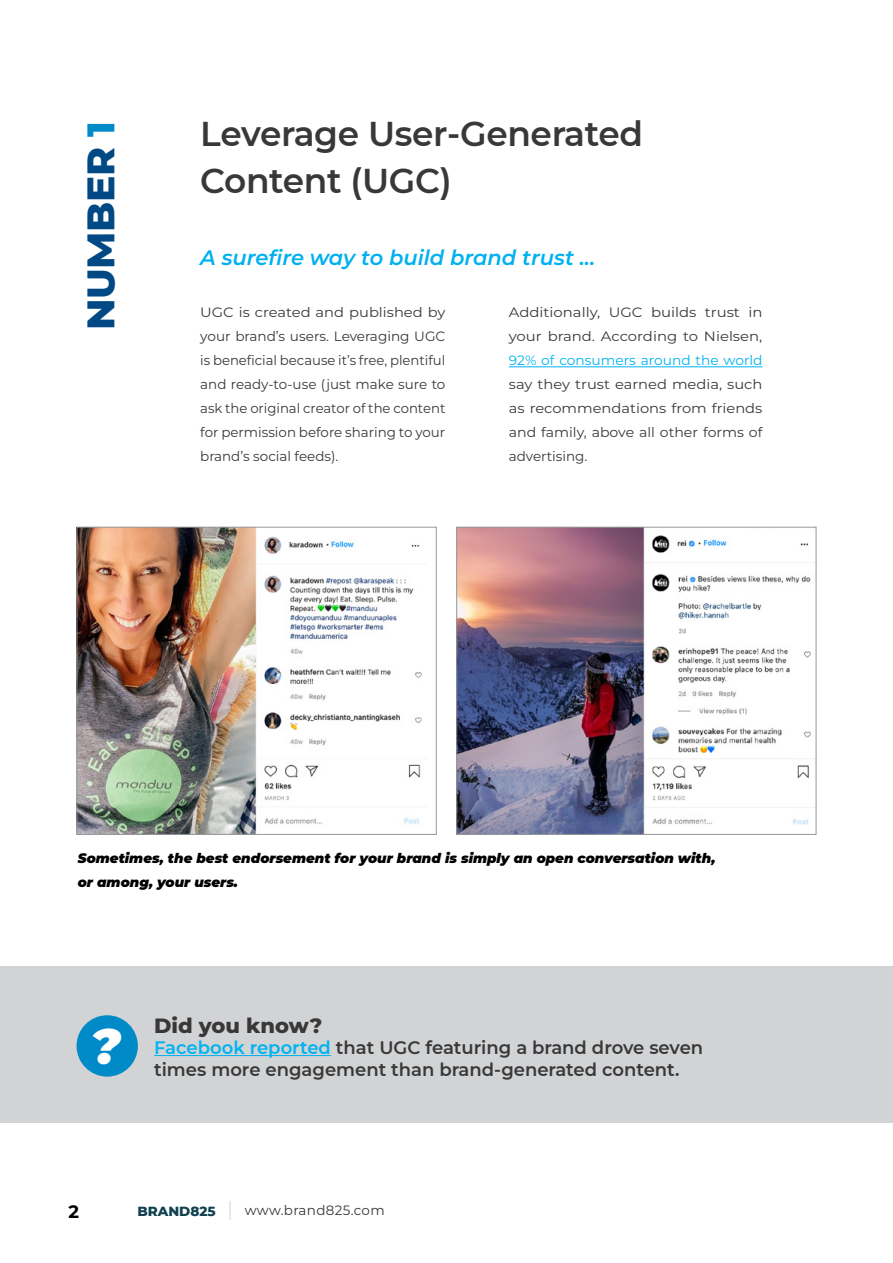
<style>
.page{position:relative;width:893px;height:1263px;background:#fff}
.page>*{position:absolute;margin:0;border:0;box-sizing:border-box;transform-origin:0 0}
.t1{font:italic 900 49.5px "Montserrat";color:#fff}
.t2{font:800 39.15px "Montserrat";letter-spacing:-.01em;color:#004984}
.t3{font:600 34.35px/47.7px "Montserrat";letter-spacing:-.01em;color:#383839}
.t4{font:italic 600 21px "Montserrat";color:#00b0f0}
.t5{font:800 21px "Montserrat";color:#383839}
.t6{font:600 18px "Montserrat";color:#383839}
.t7{font:700 18px "Montserrat";color:#000}
.t8{font:13.5px/24px "Montserrat";color:#383839;text-align:justify;scale:1.09 1}
.t9{font:italic 900 13.5px/24px "Montserrat";color:#000}
.t10{font:13.5px/24px "Montserrat";color:#383839;scale:1.1 1}
.t11{font:13.5px "Montserrat";color:#00b3f0}
.t12{font:13.5px "Montserrat";letter-spacing:.025em;color:#383839}
.t13{font:800 13.5px "Montserrat";color:#12424f}
.s1{color:#008ac8}
.s2{color:#00b3f0}
</style>
<div class="page">
<div style="left:0;top:966px;width:893px;height:156px;background:#d1d3d4"></div>
<div style="left:77px;top:1015px;width:61px;height:61px;background:#008ac8;border-radius:50%"></div>
<img style="left:79px;top:529px;width:343px;height:304px">
<div style="left:77px;top:527px;width:360px;height:308px;border:1px solid #95979a"></div>
<img style="left:458px;top:529px;width:356px;height:304px">
<div style="left:456px;top:527px;width:360px;height:308px;border:1px solid #95979a"></div>
<hr style="left:509px;top:366px;width:253px;height:1px;background:#00b3f0">
<hr style="left:154px;top:1055px;width:177px;height:1px;background:#00b3f0">
<svg style="left:230px;top:1201px;width:1px;height:19px"></svg>
<h2 class="t2" style="left:72px;top:330px;width:211px;rotate:-90deg">NUMBER <span class="s1">1</span></h2>
<h3 class="t3" style="left:200px;top:108px;width:444px">Leverage User-Generated<br>Content (UGC)</h3>
<h3 class="t4" style="left:200px;top:242px;width:396px">A surefire way to build brand trust ...</h3>
<p class="t8" style="left:200px;top:300px;width:226px">UGC is created and published by your brand’s users. Leveraging UGC is beneficial because it’s free, plentiful and ready-to-use (just make sure to ask the original creator of the content for permission before sharing to your brand’s social feeds).</p>
<p class="t10" style="left:509px;top:300px;width:232px">Additionally, UGC builds trust in your brand. According to Nielsen,</p>
<p class="t11" style="left:509px;top:351px;width:255px">92% of consumers around the world</p>
<p class="t8" style="left:509px;top:372px;width:234px">say they trust earned media, such as recommendations from friends and family, above all other forms of advertising.</p>
<p class="t9" style="left:78px;top:845px;width:639px">Sometimes, the best endorsement for your brand is simply an open conversation with, or among, your users.</p>
<h1 class="t1" style="left:91px;top:1009px;width:31px">?</h1>
<h3 class="t5" style="left:154px;top:1010px;width:170px">Did you know?</h3>
<h3 class="t6" style="left:154px;top:1035px;width:551px"><span class="s2">Facebook reported</span> that UGC featuring a brand drove seven</h3>
<h3 class="t6" style="left:154px;top:1057px;width:527px">times more engagement than brand-generated content.</h3>
<h3 class="t7" style="left:68px;top:1199px;width:12px">2</h3>
<p class="t13" style="left:137px;top:1201px;width:80px">BRAND825</p>
<p class="t12" style="left:245px;top:1201px;width:141px">www.brand825.com</p>
</div>
